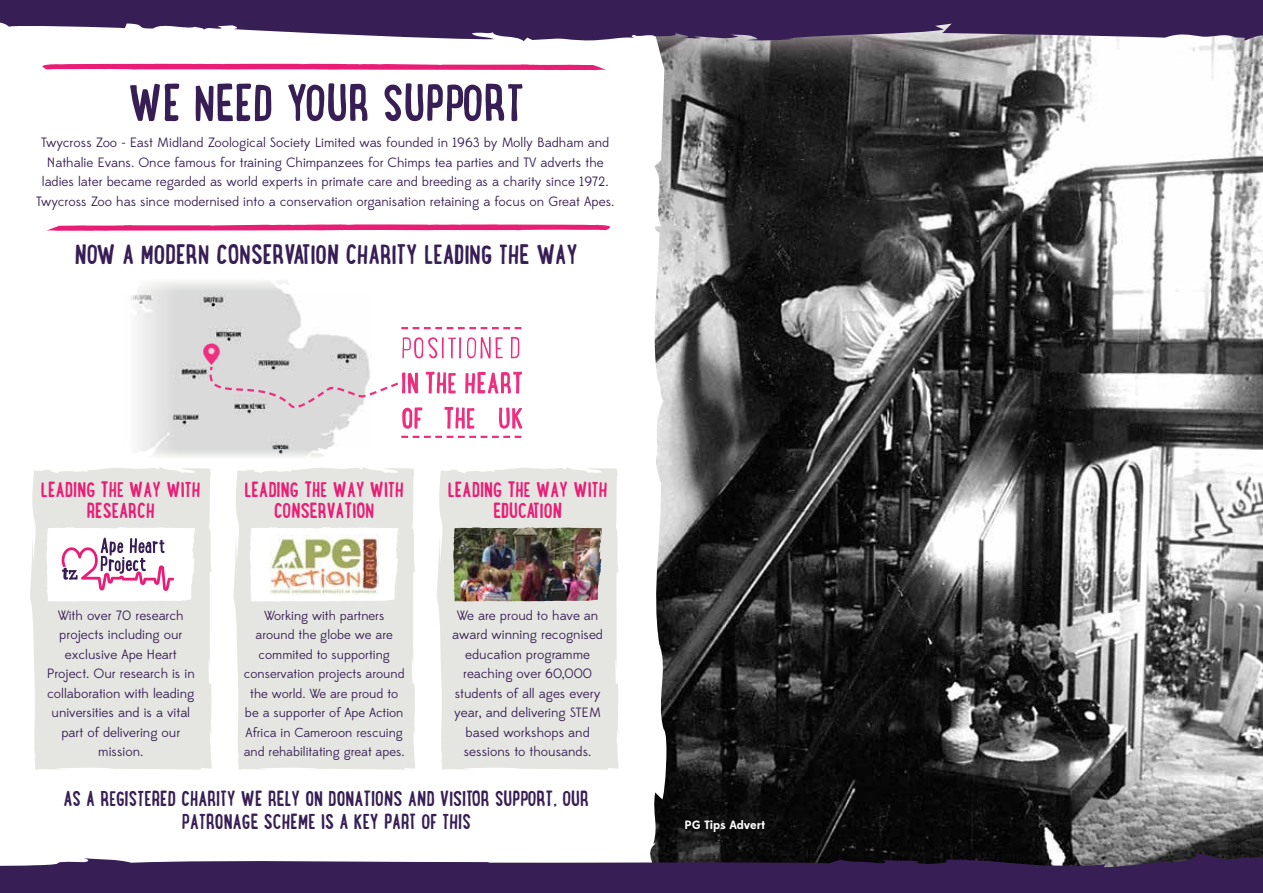
<style>
.page{position:relative;width:1263px;height:893px;background:#fff}
.page>*{position:absolute;margin:0;border:0;box-sizing:border-box;transform-origin:0 0}
.t1{font:700 51px "Lunch Box";color:#371e54}
.t2{font:700 27px "Lunch Box";color:#371e54}
.t3{font:700 21px/22.5px "Lunch Box";color:#371e54;text-align:center}
.t4{font:700 21px/21px "Lunch Box";color:#ea1d76;text-align:center}
.t5{font:13.5px/19.5px "Edmondsans";color:#371e54;text-align:center}
.t6{font:13.2px/19.5px "Edmondsans";color:#371e54;text-align:center}
.t7{font:700 12px "Edmondsans";color:#fff}
</style>
<div class="page">
<img style="left:669px;top:41px;width:594px;height:812px">
<svg style="left:471px;top:41px;width:198px;height:812px"></svg>
<div style="left:437px;top:467px;width:182px;height:303px;background:#e5e6e1"></div>
<img style="left:453px;top:527px;width:149px;height:75px">
<div style="left:233px;top:467px;width:182px;height:303px;background:#e5e6e1"></div>
<div style="left:30px;top:467px;width:182px;height:303px;background:#e5e6e1"></div>
<svg style="left:0;top:0;width:1263px;height:41px;background:#55406d"></svg>
<svg style="left:0;top:853px;width:1263px;height:40px;background:#4d3963"></svg>
<svg style="left:42px;top:64px;width:568px;height:7px"></svg>
<svg style="left:46px;top:527px;width:149px;height:75px"></svg>
<svg style="left:250px;top:527px;width:149px;height:75px"></svg>
<img style="left:270px;top:535px;width:109px;height:59px">
<svg style="left:45px;top:224px;width:573px;height:8px"></svg>
<img style="left:131px;top:281px;width:216px;height:167px">
<svg style="left:401px;top:327px;width:120px;height:2px"></svg>
<svg style="left:401px;top:436px;width:120px;height:2px"></svg>
<svg style="left:138px;top:448px;width:190px;height:9px"></svg>
<svg style="left:203px;top:337px;width:319px;height:92px"></svg>
<h1 class="t1" style="left:128px;top:66px;width:398px">WE NEED YOUR SUPPORT</h1>
<p class="t5" style="left:36px;top:134px;width:580px">Twycross Zoo - East Midland Zoological Society Limited was founded in 1963 by Molly Badham and Nathalie Evans. Once famous for training Chimpanzees for Chimps tea parties and TV adverts the ladies later became regarded as world experts in primate care and breeding as a charity since 1972.<br>Twycross Zoo has since modernised into a conservation organisation retaining a focus on Great Apes.</p>
<h2 class="t2" style="left:75px;top:234px;width:504px">NOW A MODERN CONSERVATION CHARITY LEADING THE WAY</h2>
<h3 class="t4" style="left:41px;top:478px;width:161px">LEADING THE WAY WITH<br>RESEARCH</h3>
<h3 class="t4" style="left:244px;top:478px;width:161px">LEADING THE WAY WITH<br>CONSERVATION</h3>
<h3 class="t4" style="left:448px;top:478px;width:161px">LEADING THE WAY WITH<br>EDUCATION</h3>
<p class="t5" style="left:47px;top:606px;width:149px">With over 70 research projects including our exclusive Ape Heart<br>Project. Our research is in collaboration with leading universities and is a vital part of delivering our mission.</p>
<p class="t6" style="left:244px;top:606px;width:162px">Working with partners around the globe we are commited to supporting conservation projects around the world. We are proud to be a supporter of Ape Action<br>Africa in Cameroon rescuing and rehabilitating great apes.</p>
<p class="t5" style="left:452px;top:606px;width:152px">We are proud to have an award winning recognised education programme reaching over 60,000 students of all ages every year, and delivering STEM based workshops and sessions to thousands.</p>
<h3 class="t3" style="left:64px;top:786px;width:525px">AS A REGISTERED CHARITY WE RELY ON DONATIONS AND VISITOR SUPPORT, OUR<br>PATRONAGE SCHEME IS A KEY PART OF THIS</h3>
<p class="t7" style="left:685px;top:818px;width:82px">PG Tips Advert</p>
</div>
